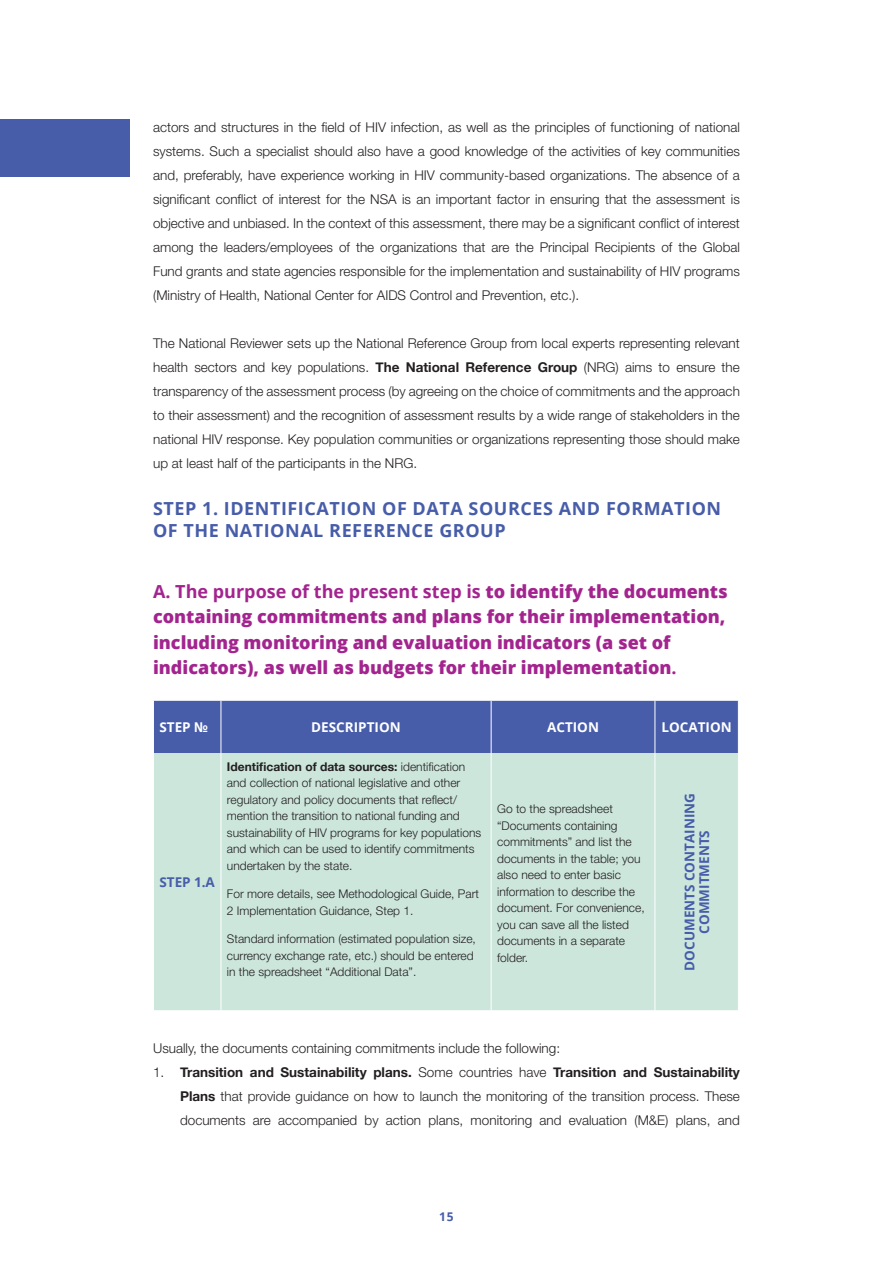
<style>
.page{position:relative;width:893px;height:1263px;background:#fff}
.page>*{position:absolute;margin:0;border:0;box-sizing:border-box;transform-origin:0 0}
.t1{font:800 18px/25.5px "Open Sans";color:#a3248f}
.Normal__Web{font:700 18px/21.6px "Open Sans";letter-spacing:.03em;color:#475da9}
.t2{font:300 13.5px/24px "Helvetica Neue";color:#231f20;text-align:justify}
.t3{font:700 13.5px/14.5px "Open Sans";color:#475da9;text-align:center}
.t4{font:700 13.5px "Open Sans";color:#fff}
.t5{font:300 12px/16.5px "Helvetica Neue";color:#231f20}
.t6{font:700 12px "Open Sans";color:#475da9}
.s1{font-weight:700}
</style>
<div class="page">
<div style="left:0;top:119px;width:130px;height:57px;background:#475da9"></div>
<div style="left:154px;top:701px;width:584px;height:52px;background:#475da9"></div>
<div style="left:154px;top:753px;width:584px;height:257px;background:#cce6dc"></div>
<hr style="left:221px;top:701px;width:1px;height:52px;background:#fff">
<hr style="left:221px;top:753px;width:1px;height:257px;background:#fff">
<hr style="left:491px;top:701px;width:1px;height:52px;background:#fff">
<hr style="left:491px;top:753px;width:1px;height:257px;background:#fff">
<hr style="left:655px;top:701px;width:1px;height:52px;background:#fff">
<hr style="left:655px;top:753px;width:1px;height:257px;background:#fff">
<p class="t2" style="left:153px;top:115px;width:588px">actors and structures in the field of HIV infection, as well as the principles of functioning of national systems. Such a specialist should also have a good knowledge of the activities of key communities and, preferably, have experience working in HIV community-based organizations. The absence of a significant conflict of interest for the NSA is an important factor in ensuring that the assessment is objective and unbiased. In the context of this assessment, there may be a significant conflict of interest among the leaders/employees of the organizations that are the Principal Recipients of the Global Fund grants and state agencies responsible for the implementation and sustainability of HIV programs (Ministry of Health, National Center for AIDS Control and Prevention, etc.).</p>
<p class="t2" style="left:153px;top:331px;width:588px">The National Reviewer sets up the National Reference Group from local experts representing relevant health sectors and key populations. <span class="s1">The National Reference Group</span> (NRG) aims to ensure the transparency of the assessment process (by agreeing on the choice of commitments and the approach to their assessment) and the recognition of assessment results by a wide range of stakeholders in the national HIV response. Key population communities or organizations representing those should make up at least half of the participants in the NRG.</p>
<p class="Normal__Web" style="left:153px;top:497px;width:570px">STEP 1. IDENTIFICATION OF DATA SOURCES AND FORMATION<br>OF THE NATIONAL REFERENCE GROUP</p>
<p class="t1" style="left:153px;top:578px;width:576px"><span class="s1">A. The purpose of the present step is</span> to identify the documents containing commitments and plans for their implementation, including monitoring and evaluation indicators (a set of indicators), as well as budgets for their implementation<span class="s1">.</span></p>
<p class="t4" style="left:159px;top:717px;width:50px">STEP №</p>
<p class="t4" style="left:311px;top:717px;width:91px">DESCRIPTION</p>
<p class="t4" style="left:547px;top:717px;width:53px">ACTION</p>
<p class="t4" style="left:661px;top:717px;width:72px">LOCATION</p>
<p class="t3" style="left:159px;top:874px;width:57px">STEP 1.А</p>
<p class="t5" style="left:227px;top:757px;width:256px"><span class="s1">Identification of data sources:</span> identification and collection of national legislative and other regulatory and policy documents that reflect/ mention the transition to national funding and sustainability of HIV programs for key populations and which can be used to identify commitments undertaken by the state.</p>
<p class="t5" style="left:227px;top:885px;width:254px">For more details, see Methodological Guide, Part<br>2 Implementation Guidance, Step 1.</p>
<p class="t5" style="left:227px;top:930px;width:250px">Standard information (estimated population size, currency exchange rate, etc.) should be entered in the spreadsheet “Additional Data”.</p>
<p class="t5" style="left:497px;top:800px;width:149px">Go to the spreadsheet “Documents containing commitments” and list the documents in the table; you also need to enter basic information to describe the document. For convenience, you can save all the listed documents in a separate folder.</p>
<p class="t3" style="left:682px;top:971px;width:179px;rotate:-90deg">DOCUMENTS CONTAINING<br>COMMITMENTS</p>
<p class="t2" style="left:153px;top:1035px;width:409px">Usually, the documents containing commitments include the following:</p>
<p class="t2" style="left:180px;top:1059px;width:561px;text-indent:-27px">1. <span class="s1">Transition and Sustainability plans.</span> Some countries have <span class="s1">Transition and Sustainability Plans</span> that provide guidance on how to launch the monitoring of the transition process. These documents are accompanied by action plans, monitoring and evaluation (M&amp;E) plans, and</p>
<p class="t6" style="left:439px;top:1208px;width:16px">15</p>
</div>
